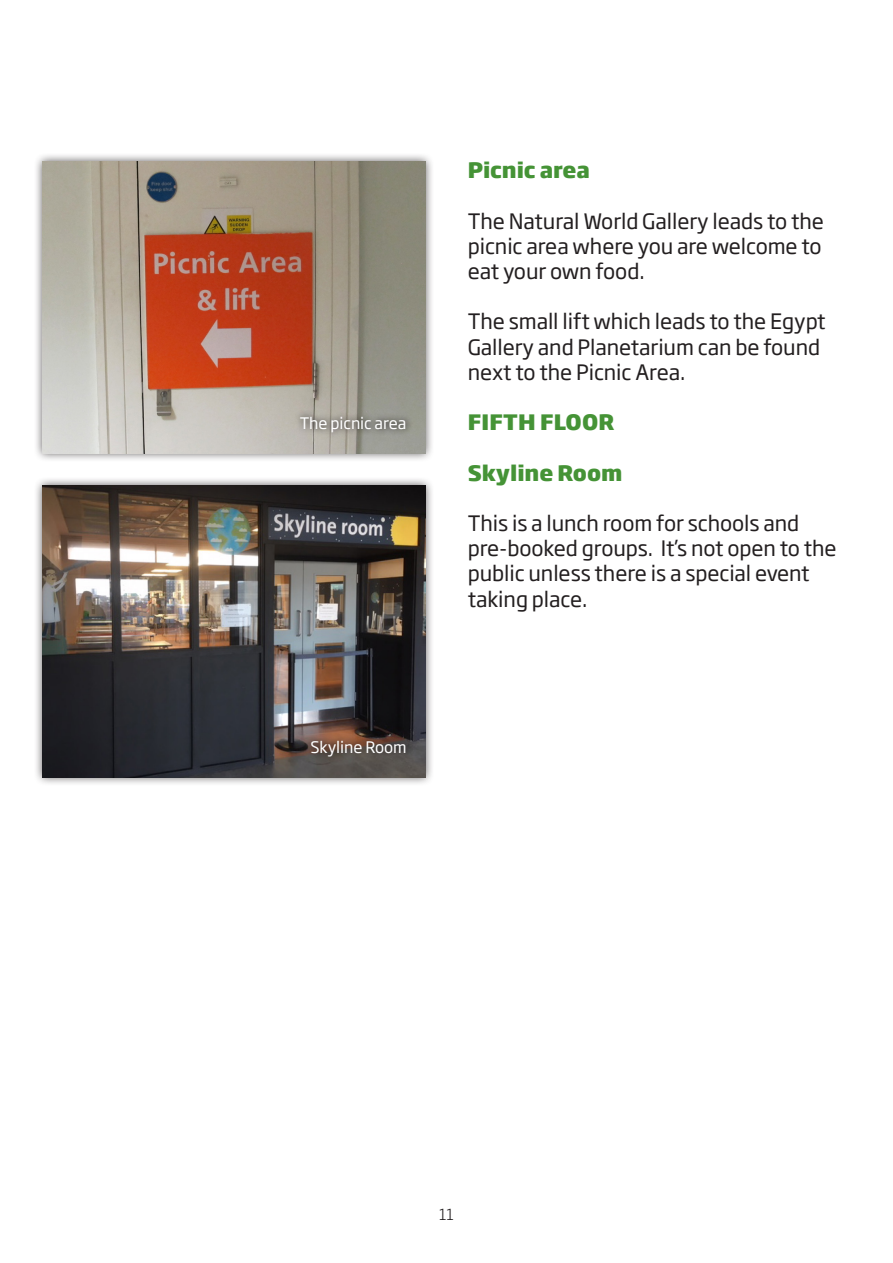
<style>
.page{position:relative;width:893px;height:1263px;background:#fff}
.page>*{position:absolute;margin:0;border:0;box-sizing:border-box;transform-origin:0 0}
.t1{font:21px/25.2px "Soho Gothic Std";letter-spacing:-.005em;color:#231f20}
.t2{font:800 21px "Soho Gothic Std";letter-spacing:-.005em;color:#459336}
.t3{font:15.75px "Soho Gothic Std";letter-spacing:-.005em;color:#fff}
.t4{font:300 15px "Soho Gothic Std";color:#231f20}
</style>
<div class="page">
<div style="left:34px;top:153px;width:400px;height:310px;background:#231f20;opacity:.75"></div>
<img style="left:43px;top:162px;width:382px;height:291px">
<div style="left:34px;top:476px;width:400px;height:310px;background:#231f20;opacity:.75"></div>
<img style="left:43px;top:485px;width:382px;height:292px">
<svg style="left:294px;top:410px;width:119px;height:29px;background:#98968e"></svg>
<svg style="left:305px;top:734px;width:108px;height:29px;background:#5d4b42"></svg>
<p class="t3" style="left:300px;top:413px;width:108px">The picnic area</p>
<p class="t3" style="left:310px;top:737px;width:98px">Skyline Room</p>
<p class="t2" style="left:468px;top:157px;width:124px">Picnic area</p>
<p class="t1" style="left:468px;top:209px;width:358px;text-align:justify">The Natural World Gallery leads to the picnic area where you are welcome to eat your own food.</p>
<p class="t1" style="left:468px;top:309px;width:359px">The small lift which leads to the Egypt<br>Gallery and Planetarium can be found next to the Picnic Area.</p>
<p class="t2" style="left:468px;top:409px;width:148px">FIFTH FLOOR</p>
<p class="t2" style="left:468px;top:459px;width:156px">Skyline Room</p>
<p class="t1" style="left:468px;top:511px;width:370px">This is a lunch room for schools and pre-booked groups. It’s not open to the public unless there is a special event taking place.</p>
<p class="t4" style="left:439px;top:1205px;width:16px">11</p>
</div>
